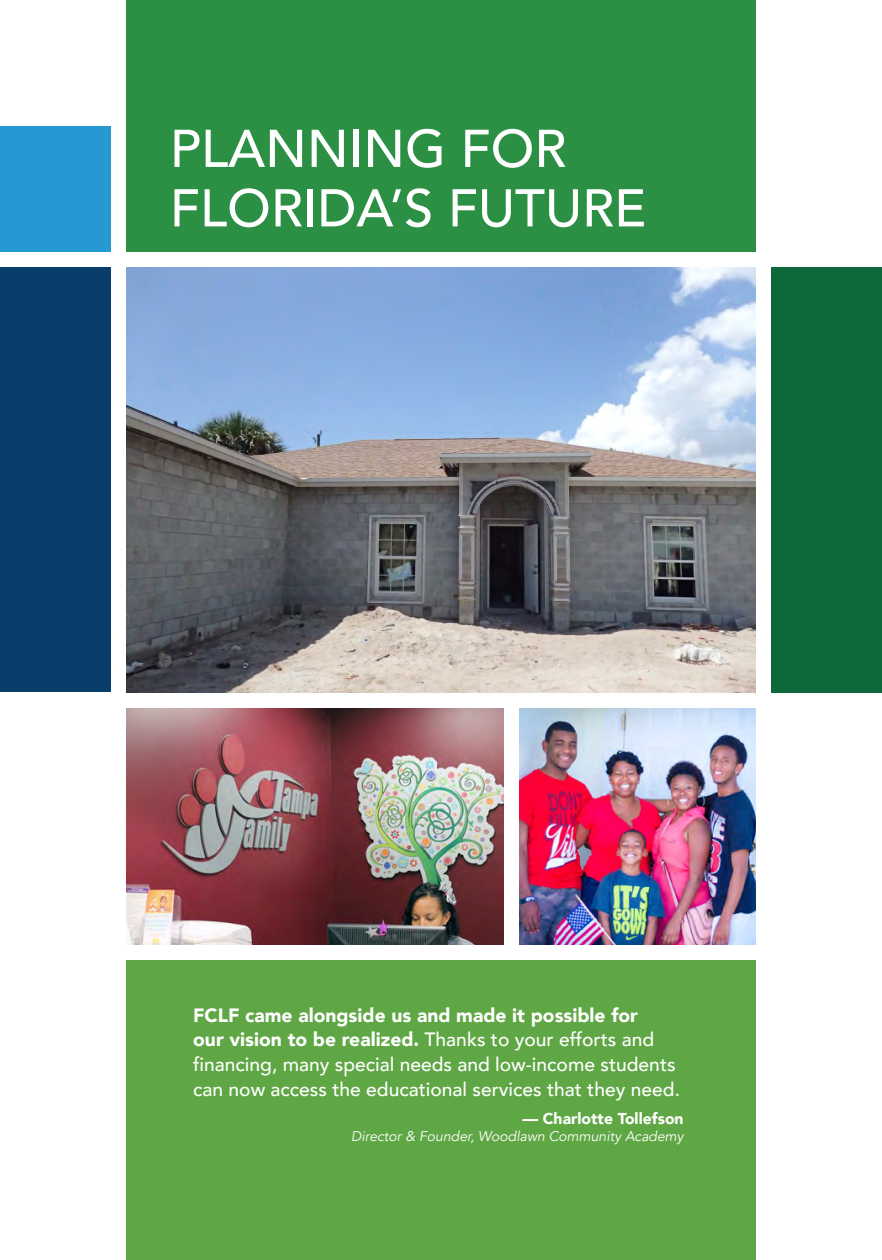
<style>
.page{position:relative;width:882px;height:1260px;background:#fff}
.page>*{position:absolute;margin:0;border:0;box-sizing:border-box;transform-origin:0 0}
.t1{font:500 52.5px/59.5px "Avenir";color:#fff}
.t2{font:500 19.25px/24.5px "Avenir";color:#fff}
.t3{font:900 15.75px "Avenir";color:#fff}
.t4{font:italic 14px "Avenir";color:#fff}
.s1{font-weight:900}
</style>
<div class="page">
<div style="left:772px;top:268px;width:110px;height:425px;background:#0d6939"></div>
<div style="left:0;top:268px;width:110px;height:424px;background:#0a3e6a"></div>
<div style="left:126px;top:0;width:630px;height:252px;background:#2c9044"></div>
<div style="left:0;top:126px;width:110px;height:126px;background:#2698d2"></div>
<div style="left:126px;top:961px;width:630px;height:299px;background:#5fa744"></div>
<img style="left:126px;top:268px;width:630px;height:425px">
<img style="left:126px;top:709px;width:378px;height:236px">
<img style="left:520px;top:709px;width:236px;height:236px">
<p class="t1" style="left:170px;top:116px;width:478px">PLANNING FOR<br>FLORIDA’S FUTURE</p>
<p class="t2" style="left:193px;top:1002px;width:488px"><span class="s1">FCLF came alongside us and made it possible for<br>our vision to be realized.</span> Thanks to your efforts and financing, many special needs and low-income students can now access the educational services that they need.</p>
<p class="t3" style="left:522px;top:1105px;width:163px">— Charlotte Tollefson</p>
<p class="t4" style="left:351px;top:1128px;width:334px">Director &amp; Founder, Woodlawn Community Academy</p>
</div>
